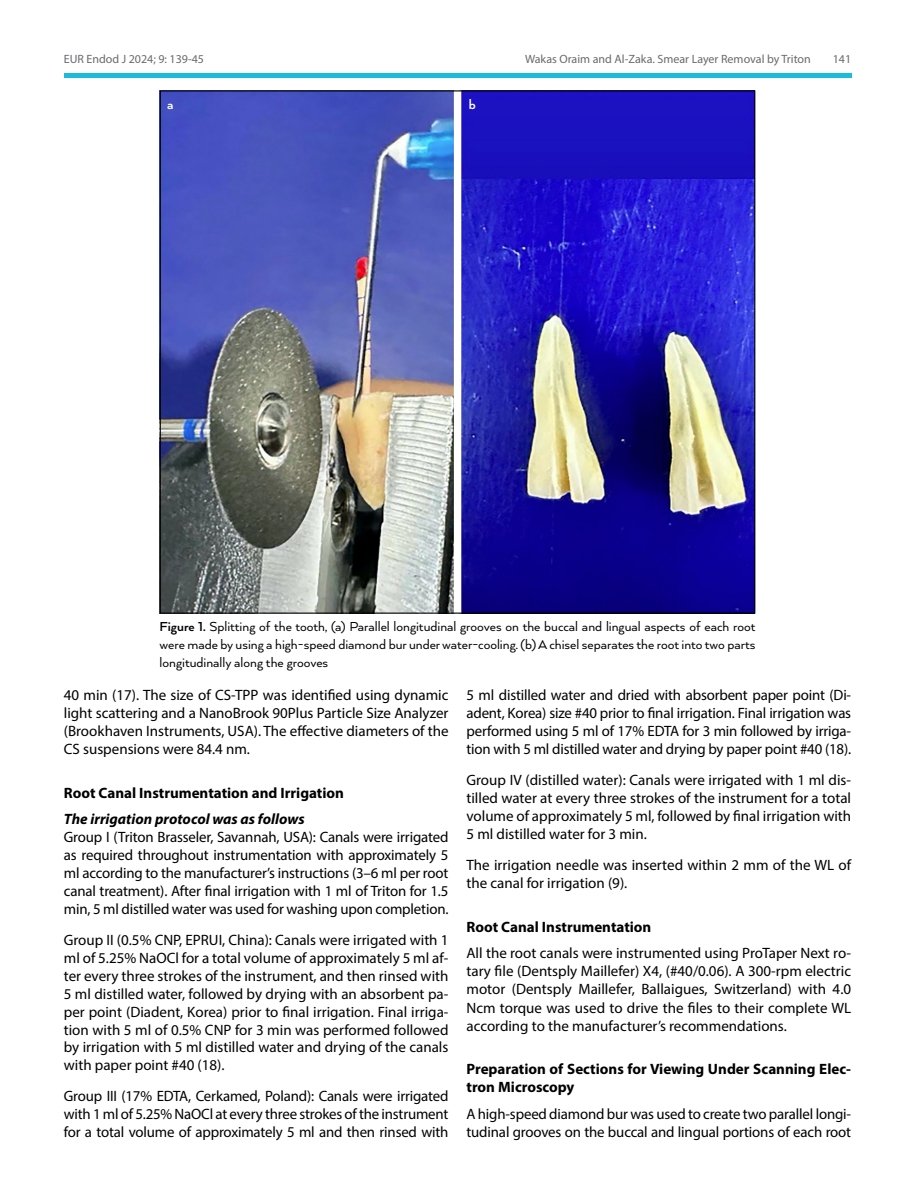
<style>
.page{position:relative;width:915px;height:1191px;background:#fff}
.page>*{position:absolute;margin:0;border:0;box-sizing:border-box;transform-origin:0 0}
.t1{font:15px/18px "Myriad Pro";letter-spacing:-.01em;color:#000;text-align:justify}
.t2{font:15px/18px "Arquitecta";color:#000;text-align:justify}
.t3{font:700 15px/18.1px "Myriad Pro";color:#000}
.t4{font:italic 700 15px "Myriad Pro";color:#000}
.t5{font:700 15px "Arquitecta";color:#fff}
.t6{font:12px "Myriad Pro";color:#696a6d}
.s1{font-weight:700}
</style>
<div class="page">
<div style="left:64px;top:73px;width:786px;height:5px;background:#1abcdc"></div>
<img style="left:159px;top:90px;width:594px;height:523px">
<div style="left:453px;top:90px;width:8px;height:523px;background:#fff"></div>
<p class="t6" style="left:64px;top:52px;width:142px">EUR Endod J 2024; 9: 139-45</p>
<p class="t6" style="left:525px;top:52px;width:287px">Wakas Oraim and Al-Zaka. Smear Layer Removal by Triton</p>
<p class="t6" style="left:832px;top:52px;width:20px">141</p>
<p class="t5" style="left:167px;top:95px;width:8px">a</p>
<p class="t5" style="left:468px;top:95px;width:9px">b</p>
<p class="t2" style="left:160px;top:617px;width:597px"><span class="s1">Figure 1.</span> Splitting of the tooth, (a) Parallel longitudinal grooves on the buccal and lingual aspects of each root were made by using a high-speed diamond bur under water-cooling. (b) A chisel separates the root into two parts longitudinally along the grooves</p>
<p class="t1" style="left:64px;top:685px;width:386px">40 min (17). The size of CS-TPP was identified using dynamic light scattering and a NanoBrook 90Plus Particle Size Analyzer (Brookhaven Instruments, USA). The effective diameters of the CS suspensions were 84.4 nm.</p>
<p class="t3" style="left:64px;top:783px;width:281px">Root Canal Instrumentation and Irrigation</p>
<p class="t4" style="left:64px;top:809px;width:242px">The irrigation protocol was as follows</p>
<p class="t1" style="left:64px;top:828px;width:386px">Group I (Triton Brasseler, Savannah, USA): Canals were irrigated as required throughout instrumentation with approximately 5 ml according to the manufacturer’s instructions (3–6 ml per root canal treatment). After final irrigation with 1 ml of Triton for 1.5 min, 5 ml distilled water was used for washing upon completion.</p>
<p class="t1" style="left:64px;top:930px;width:386px">Group II (0.5% CNP, EPRUI, China): Canals were irrigated with 1 ml of 5.25% NaOCl for a total volume of approximately 5 ml af&shy;ter every three strokes of the instrument, and then rinsed with 5 ml distilled water, followed by drying with an absorbent pa&shy;per point (Diadent, Korea) prior to final irrigation. Final irriga&shy;tion with 5 ml of 0.5% CNP for 3 min was performed followed by irrigation with 5 ml distilled water and drying of the canals with paper point #40 (18).</p>
<p class="t1" style="left:64px;top:1086px;width:386px">Group III (17% EDTA, Cerkamed, Poland): Canals were irrigated with 1 ml of 5.25% NaOCl at every three strokes of the instrument for a total volume of approximately 5 ml and then rinsed with</p>
<p class="t1" style="left:466px;top:685px;width:386px">5 ml distilled water and dried with absorbent paper point (Di&shy;adent, Korea) size #40 prior to final irrigation. Final irrigation was performed using 5 ml of 17% EDTA for 3 min followed by irriga&shy;tion with 5 ml distilled water and drying by paper point #40 (18).</p>
<p class="t1" style="left:466px;top:770px;width:386px">Group IV (distilled water): Canals were irrigated with 1 ml dis&shy;tilled water at every three strokes of the instrument for a total volume of approximately 5 ml, followed by final irrigation with 5 ml distilled water for 3 min.</p>
<p class="t1" style="left:466px;top:855px;width:386px">The irrigation needle was inserted within 2 mm of the WL of the canal for irrigation (9).</p>
<p class="t3" style="left:466px;top:917px;width:186px">Root Canal Instrumentation</p>
<p class="t1" style="left:466px;top:944px;width:386px">All the root canals were instrumented using ProTaper Next ro&shy;tary file (Dentsply Maillefer) X4, (#40/0.06). A 300-rpm electric motor (Dentsply Maillefer, Ballaigues, Switzerland) with 4.0<br>Ncm torque was used to drive the files to their complete WL according to the manufacturer’s recommendations.</p>
<p class="t3" style="left:466px;top:1059px;width:386px">Preparation of Sections for Viewing Under Scanning Elec&shy;tron Microscopy</p>
<p class="t1" style="left:466px;top:1104px;width:386px">A high-speed diamond bur was used to create two parallel longi&shy;tudinal grooves on the buccal and lingual portions of each root</p>
</div>
